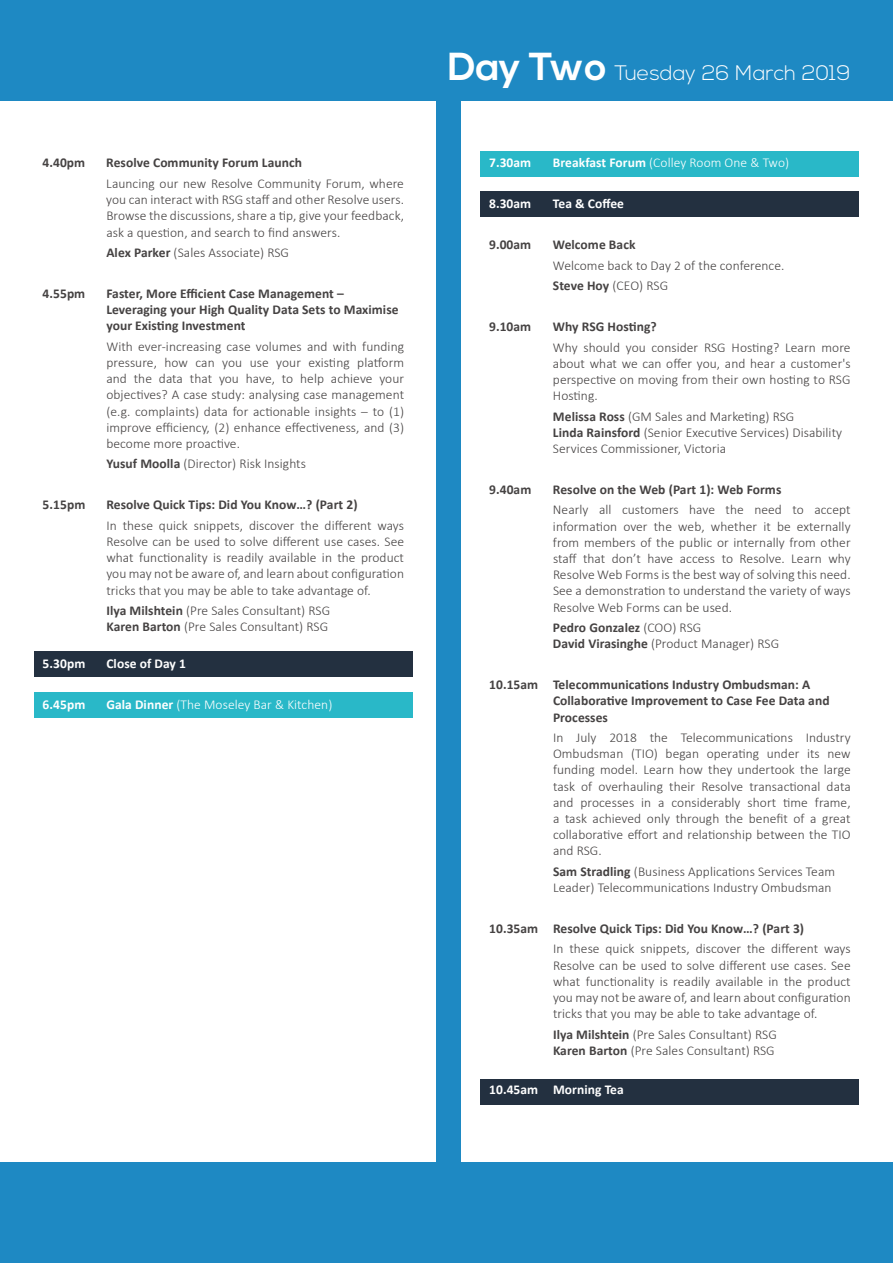
<style>
.page{position:relative;width:893px;height:1263px;background:#fff}
.page>*{position:absolute;margin:0;border:0;box-sizing:border-box;transform-origin:0 0}
.t1{font:700 39px "Nexa";letter-spacing:-.01em;color:#fff}
.t2{font:300 21px "Nexa";color:#fff}
.t3{font:300 13.5px/16.2px "Calibri";letter-spacing:.005em;color:#454242;text-align:justify}
.t4{font:700 13.5px/16.2px "Calibri";letter-spacing:.005em;color:#454242}
.t5{font:300 13.5px "Calibri";letter-spacing:.005em;color:#fff}
.t6{font:700 13.5px "Calibri";letter-spacing:.005em;color:#fff}
.s1{font-weight:700}
.s2{font-weight:300}
</style>
<div class="page">
<div style="left:480px;top:191px;width:379px;height:26px;background:#233040"></div>
<div style="left:34px;top:652px;width:378px;height:25px;background:#233040"></div>
<div style="left:34px;top:692px;width:378px;height:25px;background:#29b8c8"></div>
<div style="left:480px;top:151px;width:379px;height:25px;background:#29b8c8"></div>
<div style="left:480px;top:1079px;width:379px;height:26px;background:#233040"></div>
<div style="left:0;top:1162px;width:893px;height:101px;background:#1e89c3"></div>
<div style="left:0;top:0;width:893px;height:101px;background:#1e89c3"></div>
<div style="left:436px;top:96px;width:24px;height:1125px;background:#1e89c3"></div>
<p class="t4" style="left:43px;top:155px;width:44px">4.40pm</p>
<p class="t4" style="left:106px;top:155px;width:197px">Resolve Community Forum Launch</p>
<p class="t3" style="left:106px;top:175px;width:299px">Launcing our new Resolve Community Forum, where you can interact with RSG staff and other Resolve users.<br>Browse the discussions, share a tip, give your feedback, ask a question, and search to find answers.</p>
<p class="t3" style="left:106px;top:244px;width:184px"><span class="s1">Alex Parker</span> (Sales Associate) RSG</p>
<p class="t4" style="left:43px;top:285px;width:44px">4.55pm</p>
<p class="t4" style="left:106px;top:285px;width:294px">Faster, More Efficient Case Management –<br>Leveraging your High Quality Data Sets to Maximise your Existing Investment</p>
<p class="t3" style="left:106px;top:338px;width:299px">With ever-increasing case volumes and with funding pressure, how can you use your existing platform and the data that you have, to help achieve your objectives? A case study: analysing case management (e.g. complaints) data for actionable insights – to (1) improve efficiency, (2) enhance effectiveness, and (3) become more proactive.</p>
<p class="t3" style="left:106px;top:456px;width:201px"><span class="s1">Yusuf Moolla</span> (Director) Risk Insights</p>
<p class="t4" style="left:43px;top:497px;width:44px">5.15pm</p>
<p class="t4" style="left:106px;top:497px;width:253px">Resolve Quick Tips: Did You Know…? (Part 2)</p>
<p class="t3" style="left:106px;top:517px;width:299px">In these quick snippets, discover the different ways Resolve can be used to solve different use cases. See what functionality is readily available in the product you may not be aware of, and learn about configuration tricks that you may be able to take advantage of.</p>
<p class="t3" style="left:106px;top:602px;width:225px"><span class="s1">Ilya Milshtein</span> (Pre Sales Consultant) RSG<br><span class="s1">Karen Barton</span> (Pre Sales Consultant) RSG</p>
<p class="t6" style="left:43px;top:654px;width:44px">5.30pm</p>
<p class="t6" style="left:106px;top:654px;width:81px">Close of Day 1</p>
<p class="t6" style="left:43px;top:695px;width:44px">6.45pm</p>
<p class="t5" style="left:106px;top:696px;width:227px"><span class="s1">Gala Dinner</span> (The Moseley Bar &amp; Kitchen)</p>
<h1 class="t1" style="left:448px;top:44px;width:160px">Day Two</h1>
<h2 class="t2" style="left:614px;top:60px;width:237px">Tuesday 26 March 2019</h2>
<p class="t6" style="left:489px;top:153px;width:44px">7.30am</p>
<p class="t5" style="left:553px;top:155px;width:238px"><span class="s1">Breakfast Forum</span> (Colley Room One &amp; Two)</p>
<p class="t6" style="left:489px;top:194px;width:44px">8.30am</p>
<p class="t6" style="left:553px;top:194px;width:73px">Tea &amp; Coffee</p>
<p class="t4" style="left:489px;top:237px;width:44px">9.00am</p>
<p class="t4" style="left:553px;top:237px;width:84px">Welcome Back</p>
<p class="t3" style="left:553px;top:255px;width:233px;line-height:20.4px">Welcome back to Day 2 of the conference.<br><span class="s1">Steve Hoy</span> (CEO) RSG</p>
<p class="t4" style="left:489px;top:318px;width:44px">9.10am</p>
<p class="t4" style="left:553px;top:318px;width:105px">Why RSG Hosting?</p>
<p class="t3" style="left:553px;top:339px;width:299px">Why should you consider RSG Hosting? Learn more about what we can offer you, and hear a customer's perspective on moving from their own hosting to RSG Hosting.</p>
<p class="t3" style="left:553px;top:408px;width:291px;text-align:left"><span class="s1">Melissa Ross</span> (GM Sales and Marketing) RSG<br><span class="s1">Linda Rainsford</span> (Senior Executive Services) Disability<br>Services Commissioner, Victoria</p>
<p class="t4" style="left:489px;top:481px;width:44px">9.40am</p>
<p class="t4" style="left:553px;top:481px;width:230px">Resolve on the Web (Part 1): Web Forms</p>
<p class="t3" style="left:553px;top:502px;width:299px">Nearly all customers have the need to accept information over the web, whether it be externally from members of the public or internally from other staff that don’t have access to Resolve. Learn why Resolve Web Forms is the best way of solving this need.<br>See a demonstration to understand the variety of ways Resolve Web Forms can be used.</p>
<p class="t4" style="left:553px;top:619px;width:228px">Pedro Gonzalez <span class="s2">(COO) RSG<br></span>David Virasinghe <span class="s2">(Product Manager) RSG</span></p>
<p class="t4" style="left:553px;top:676px;width:278px;text-indent:-64px">10.15am Telecommunications Industry Ombudsman: A<br>Collaborative Improvement to Case Fee Data and<br>Processes</p>
<p class="t3" style="left:553px;top:729px;width:299px">In July 2018 the Telecommunications Industry Ombudsman (TIO) began operating under its new funding model. Learn how they undertook the large task of overhauling their Resolve transactional data and processes in a considerably short time frame, a task achieved only through the benefit of a great collaborative effort and relationship between the TIO and RSG.</p>
<p class="t3" style="left:553px;top:863px;width:284px"><span class="s1">Sam Stradling</span> (Business Applications Services Team<br>Leader) Telecommunications Industry Ombudsman</p>
<p class="t4" style="left:489px;top:920px;width:316px">10.35am Resolve Quick Tips: Did You Know…? (Part 3)</p>
<p class="t3" style="left:553px;top:941px;width:299px">In these quick snippets, discover the different ways Resolve can be used to solve different use cases. See what functionality is readily available in the product you may not be aware of, and learn about configuration tricks that you may be able to take advantage of.</p>
<p class="t3" style="left:553px;top:1026px;width:225px"><span class="s1">Ilya Milshtein</span> (Pre Sales Consultant) RSG<br><span class="s1">Karen Barton</span> (Pre Sales Consultant) RSG</p>
<p class="t6" style="left:489px;top:1080px;width:136px">10.45am Morning Tea</p>
</div>
